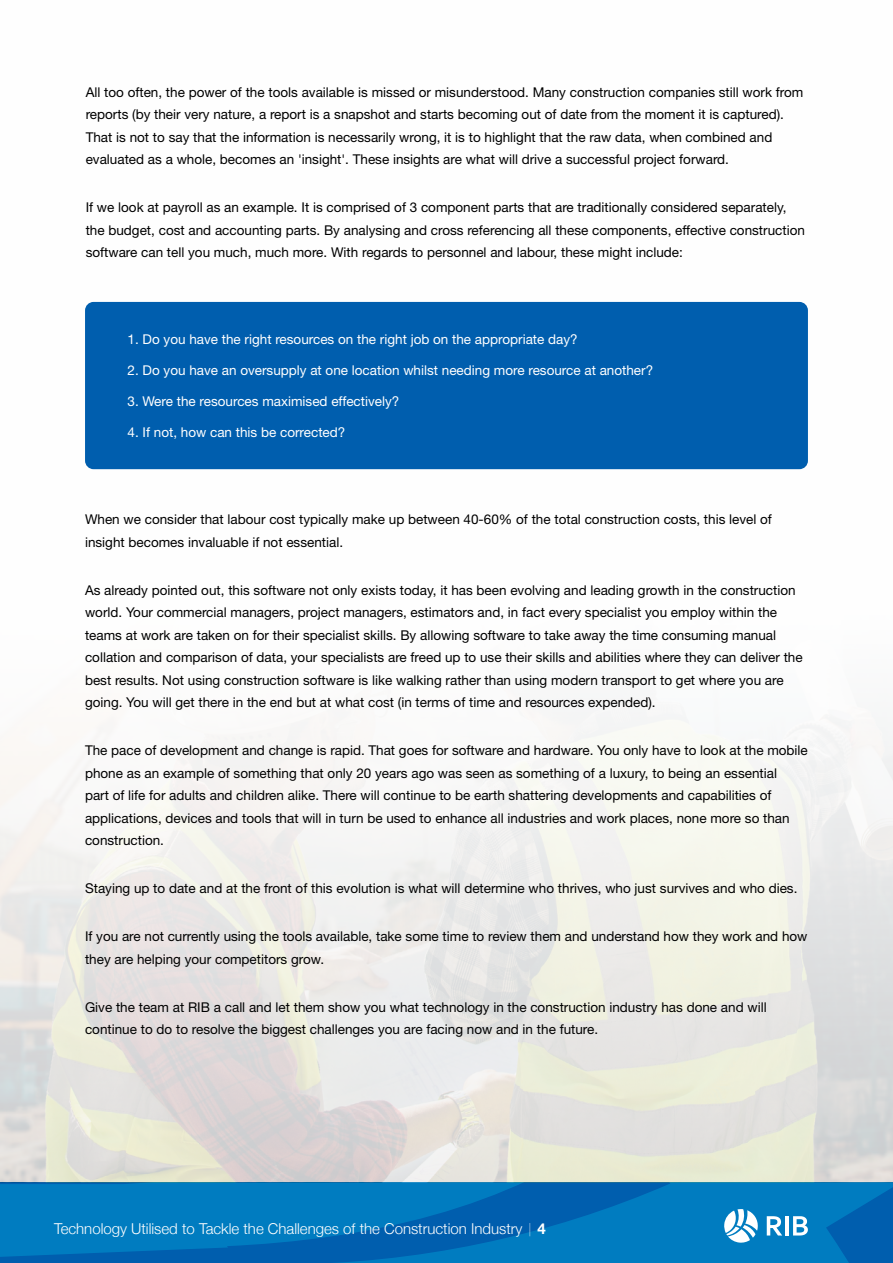
<style>
.page{position:relative;width:893px;height:1263px;background:#fff}
.page>*{position:absolute;margin:0;border:0;box-sizing:border-box;transform-origin:0 0}
.t1{font:300 15px "Helvetica Neue";color:#fff}
.t2{font:13.5px/22.5px "Helvetica Neue LT Pro";color:#000}
.t3{font:13.5px "Helvetica Neue LT Pro";color:#fff}
.s1{font-family:"Adobe Song Std"}
.s2{font-weight:700}
</style>
<div class="page">
<svg style="left:0;top:1182px;width:893px;height:81px;background:#0073ba"></svg>
<svg style="left:724px;top:1209px;width:34px;height:34px"></svg>
<svg style="left:767px;top:1216px;width:15px;height:19px"></svg>
<hr style="left:785px;top:1216px;width:4px;height:19px;background:#fff">
<svg style="left:793px;top:1216px;width:15px;height:19px"></svg>
<div style="left:85px;top:302px;width:723px;height:167px;background:#005eae;border-radius:9px"></div>
<p class="t2" style="left:86px;top:80px;width:719px">All too often, the power of the tools available is missed or misunderstood. Many construction companies still work from reports (by their very nature, a report is a snapshot and starts becoming out of date from the moment it is captured).<br>That is not to say that the information is necessarily wrong, it is to highlight that the raw data, when combined and evaluated as a whole, becomes an 'insight'. These insights are what will drive a successful project forward.</p>
<p class="t2" style="left:86px;top:196px;width:721px">If we look at payroll as an example. It is comprised of 3 component parts that are traditionally considered separately, the budget, cost and accounting parts. By analysing and cross referencing all these components, effective construction software can tell you much, much more. With regards to personnel and labour, these might include:</p>
<p class="t3" style="left:128px;top:331px;width:452px">1. Do you have the right resources on the right job on the appropriate day?</p>
<p class="t3" style="left:128px;top:362px;width:527px">2. Do you have an oversupply at one location whilst needing more resource at another?</p>
<p class="t3" style="left:128px;top:393px;width:273px">3. Were the resources maximised effectively?</p>
<p class="t3" style="left:128px;top:424px;width:219px">4. If not, how can this be corrected?</p>
<p class="t2" style="left:85px;top:508px;width:688px">When we consider that labour cost typically make up between 40-60% of the total construction costs, this level of insight becomes invaluable if not essential.</p>
<p class="t2" style="left:85px;top:578px;width:719px">As already pointed out, this software not only exists today, it has been evolving and leading growth in the construction world. Your commercial managers, project managers, estimators and, in fact every specialist you employ within the teams at work are taken on for their specialist skills. By allowing software to take away the time consuming manual collation and comparison of data, your specialists are freed up to use their skills and abilities where they can deliver the best results. Not using construction software is like walking rather than using modern transport to get where you are going. You will get there in the end but at what cost (in terms of time and resources expended).</p>
<p class="t2" style="left:85px;top:739px;width:724px">The pace of development and change is rapid. That goes for software and hardware. You only have to look at the mobile phone as an example of something that only 20 years ago was seen as something of a luxury, to being an essential<br>part of life for adults and children alike. There will continue to be earth shattering developments and capabilities of applications, devices and tools that will in turn be used to enhance all industries and work places, none more so than construction.</p>
<p class="t2" style="left:85px;top:877px;width:714px">Staying up to date and at the front of this evolution is what will determine who thrives, who just survives and who dies.</p>
<p class="t2" style="left:85px;top:925px;width:724px">If you are not currently using the tools available, take some time to review them and understand how they work and how they are helping your competitors grow.</p>
<p class="t2" style="left:85px;top:995px;width:683px">Give the team at RIB a call and let them show you what technology in the construction industry has done and will continue to do to resolve the biggest challenges you are facing now and in the future.</p>
<p class="t1" style="left:54px;top:1216px;width:493px">Technology Utilised to Tackle the Challenges of the Construction Industry<span class="s1">｜</span><span class="s2">4</span></p>
</div>
